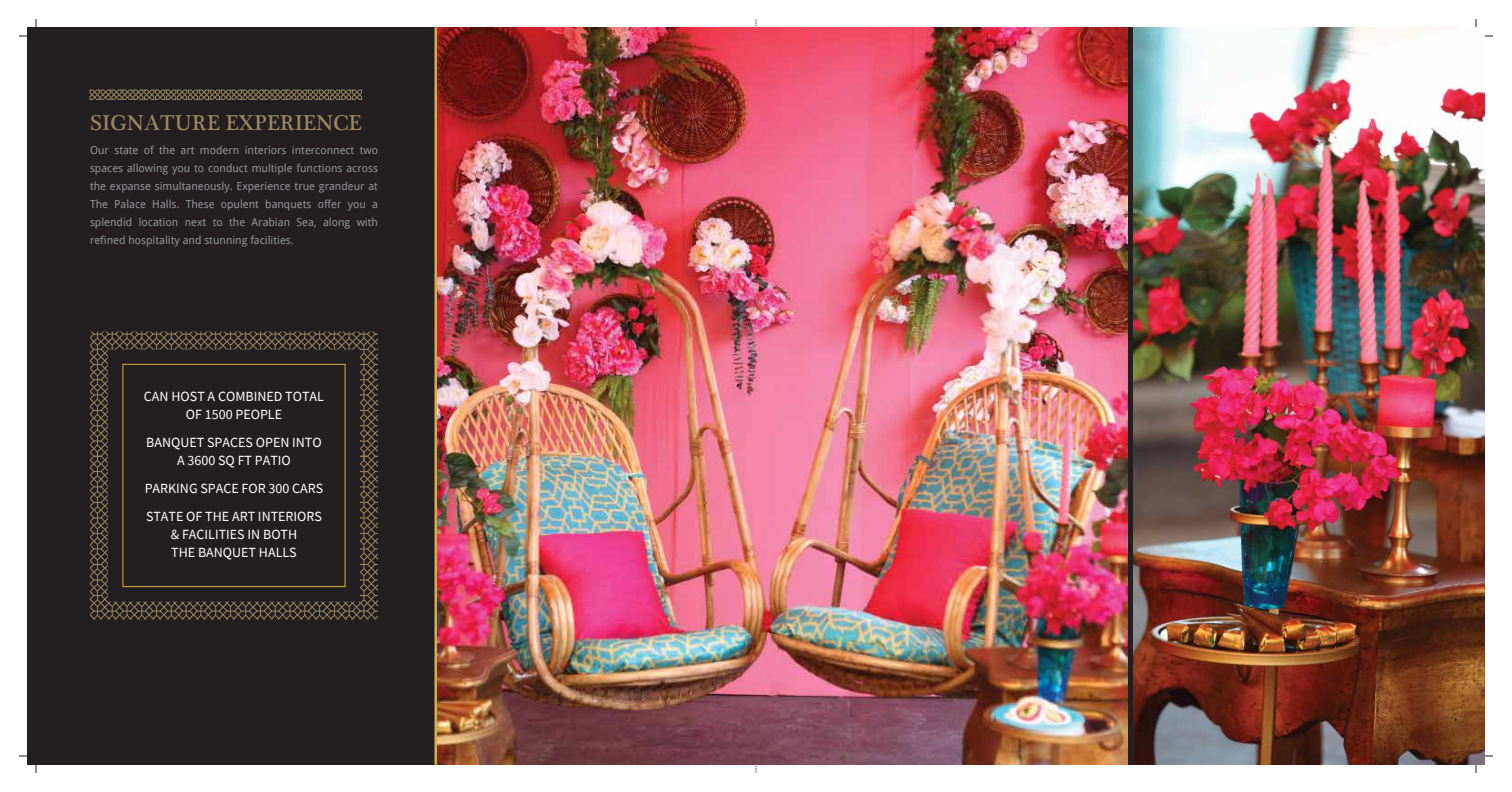
<style>
.page{position:relative;width:1512px;height:792px;background:#fff}
.page>*{position:absolute;margin:0;border:0;box-sizing:border-box;transform-origin:0 0}
.t1{font:22px "Plantagenet Cherokee";color:#998860}
.t2{font:14px/18px "Source Sans Pro";color:#fff;text-align:center}
.t3{font:11px/18px "Droid Sans";color:#939598;text-align:justify}
</style>
<div class="page">
<div style="left:27px;top:27px;width:729px;height:738px;background:#231f20"></div>
<svg style="left:89px;top:89px;width:273px;height:11px"></svg>
<img style="left:437px;top:27px;width:690px;height:738px">
<hr style="left:434px;top:27px;width:3px;height:738px;background:#d5ae54">
<svg style="left:90px;top:331px;width:288px;height:288px"></svg>
<img style="left:1133px;top:27px;width:352px;height:738px">
<h1 class="t1" style="left:91px;top:109px;width:273px">SIGNATURE EXPERIENCE</h1>
<p class="t3" style="left:90px;top:141px;width:290px">Our state of the art modern interiors interconnect two spaces allowing you to conduct multiple functions across the expanse simultaneously. Experience true grandeur at The Palace Halls. These opulent banquets offer you a splendid location next to the Arabian Sea, along with refined hospitality and stunning facilities.</p>
<p class="t2" style="left:144px;top:388px;width:182px">CAN HOST A COMBINED TOTAL<br>OF 1500 PEOPLE</p>
<p class="t2" style="left:146px;top:434px;width:177px">BANQUET SPACES OPEN INTO<br>A 3600 SQ FT PATIO</p>
<p class="t2" style="left:145px;top:475px;width:180px;line-height:28px;text-align:left">PARKING SPACE FOR 300 CARS<br>STATE OF THE ART INTERIORS</p>
<p class="t2" style="left:171px;top:526px;width:128px;text-align:left">&amp; FACILITIES IN BOTH<br>THE BANQUET HALLS</p>
</div>
